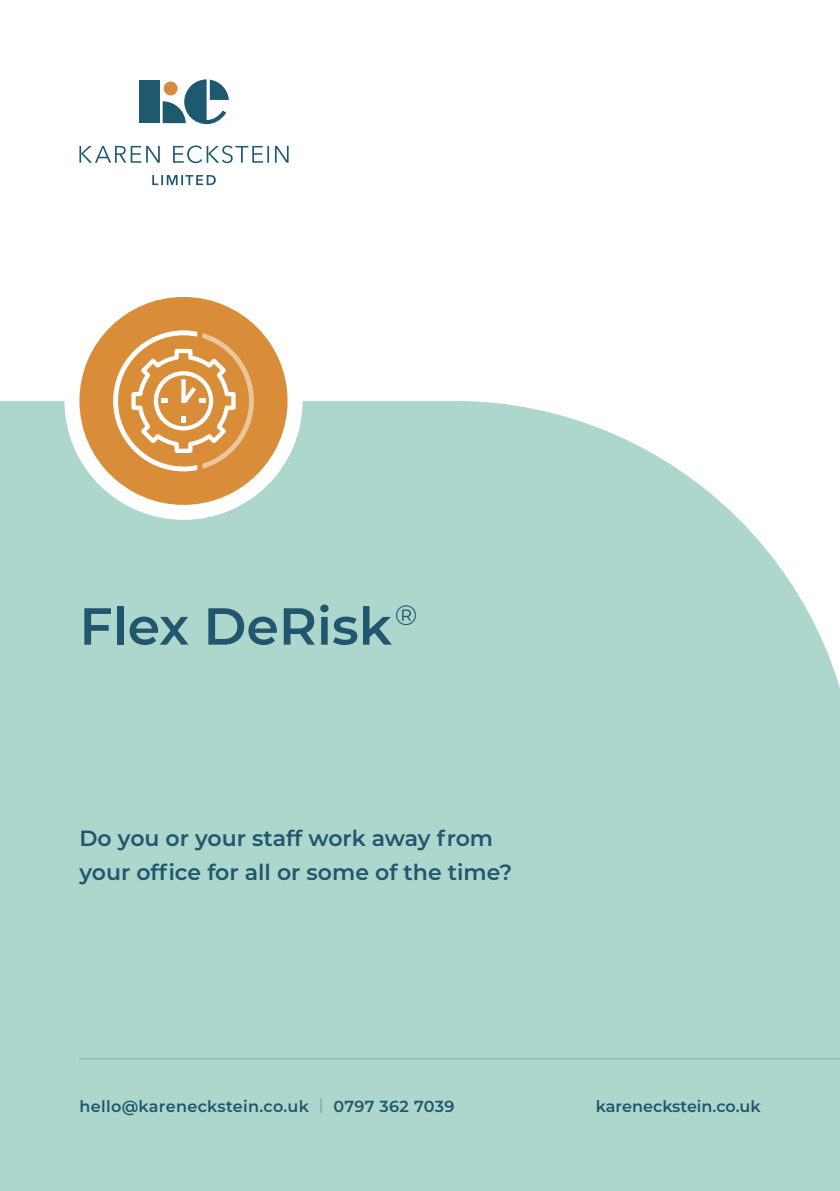
<style>
.page{position:relative;width:840px;height:1191px;background:#fff}
.page>*{position:absolute;margin:0;border:0;box-sizing:border-box;transform-origin:0 0}
.t1{font:600 52px "Montserrat";color:#21576e}
.t2{font:600 22px/34px "Montserrat";color:#21576e}
.t3{font:600 16px "Montserrat";letter-spacing:.01em;color:#21576e}
.s1{color:#87b2b9}
</style>
<div class="page">
<div style="left:0;top:401px;width:839px;height:790px;background:#add6cc"></div>
<div style="left:64px;top:282px;width:238px;height:238px;background:#fff;border-radius:50%"></div>
<div style="left:79px;top:297px;width:208px;height:208px;background:#da8d38;border-radius:50%"></div>
<svg style="left:113px;top:330px;width:141px;height:141px"></svg>
<hr style="left:79px;top:1058px;width:760px;height:1px;background:#87b2b9">
<div style="left:139px;top:80px;width:20px;height:43px;background:#1e5970"></div>
<svg style="left:162px;top:79px;width:67px;height:45px"></svg>
<div style="left:164px;top:81px;width:13px;height:14px;background:#d58b42;border-radius:50%"></div>
<svg style="left:79px;top:145px;width:209px;height:18px"></svg>
<svg style="left:152px;top:175px;width:64px;height:10px"></svg>
<p class="t1" style="left:79px;top:589px;width:339px">Flex DeRisk<sup>®</sup></p>
<p class="t2" style="left:79px;top:819px;width:434px">Do you or your staff work away from your office for all or some of the time?</p>
<p class="t3" style="left:79px;top:1094px;width:376px">hello@kareneckstein.co.uk <span class="s1">|</span> 0797 362 7039</p>
<p class="t3" style="left:595px;top:1094px;width:166px">kareneckstein.co.uk</p>
</div>
